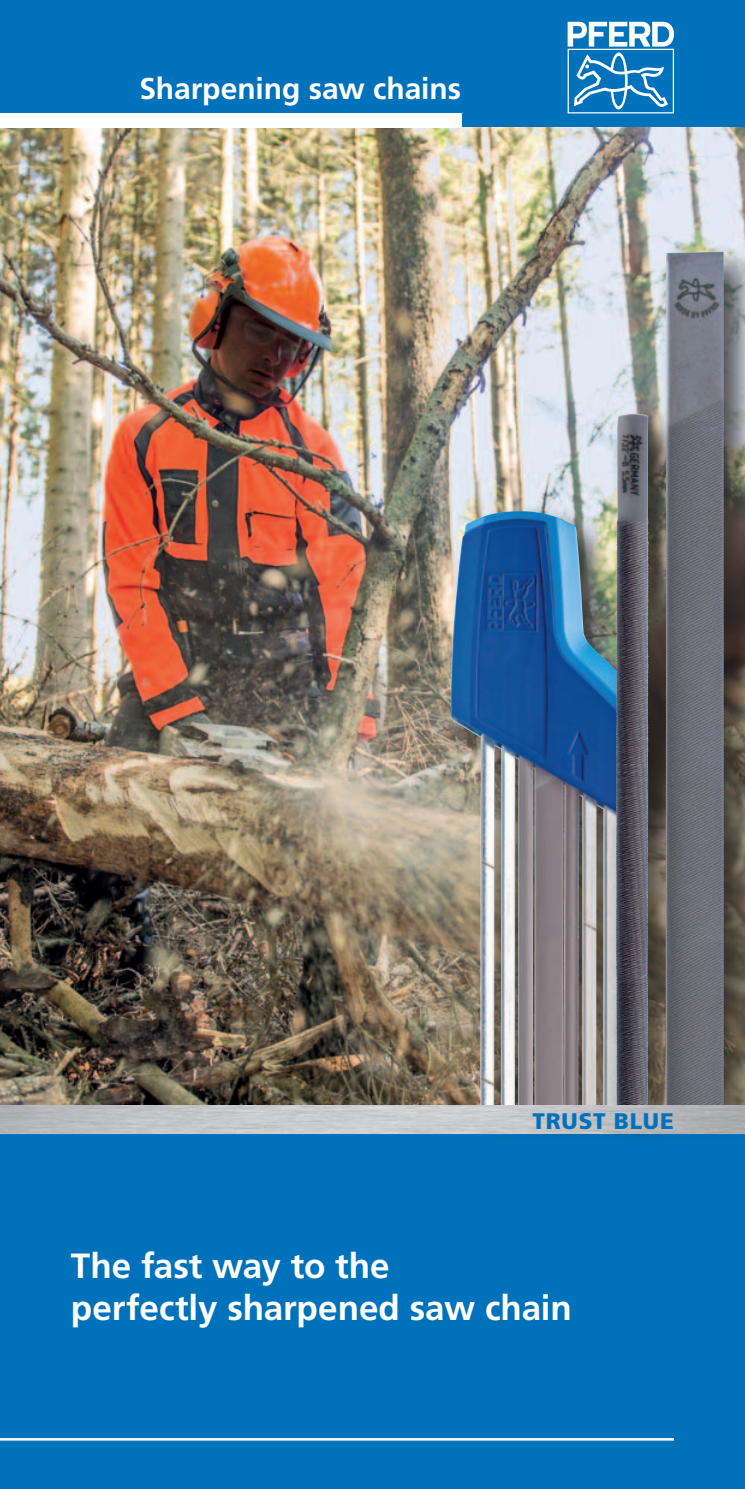
<style>
.page{position:relative;width:745px;height:1489px;background:#fff}
.page>*{position:absolute;margin:0;border:0;box-sizing:border-box;transform-origin:0 0}
.t1{font:700 35px/42px "Frutiger LT Pro";letter-spacing:-.005em;color:#fff}
.t2{font:700 30px "Frutiger LT Pro";letter-spacing:-.005em;color:#fff}
.t3{font:900 22.5px "Frutiger LT Pro";letter-spacing:.04em;color:#0072bc}
</style>
<div class="page">
<div style="left:0;top:0;width:744px;height:1488px;background:#0072bc"></div>
<img style="left:0;top:128px;width:744px;height:977px">
<div style="left:442px;top:503px;width:244px;height:641px;background:#231f20;opacity:.75"></div>
<img style="left:450px;top:511px;width:69px;height:594px">
<div style="left:657px;top:244px;width:87px;height:900px;background:#231f20;opacity:.75"></div>
<img style="left:665px;top:252px;width:58px;height:853px">
<div style="left:607px;top:405px;width:79px;height:741px;background:#231f20;opacity:.75"></div>
<img style="left:615px;top:414px;width:12px;height:252px">
<svg style="left:567px;top:22px;width:106px;height:91px"></svg>
<div style="left:0;top:113px;width:461px;height:15px;background:#fff"></div>
<svg style="left:0;top:1105px;width:744px;height:28px;background:#c1c2c5"></svg>
<hr style="left:0;top:1437px;width:673px;height:3px;background:#fff">
<p class="t2" style="left:139px;top:71px;width:323px">Sharpening saw chains</p>
<p class="t3" style="left:532px;top:1107px;width:143px">TRUST BLUE</p>
<p class="t1" style="left:71px;top:1245px;width:502px">The fast way to the<br>perfectly sharpened saw chain</p>
</div>
